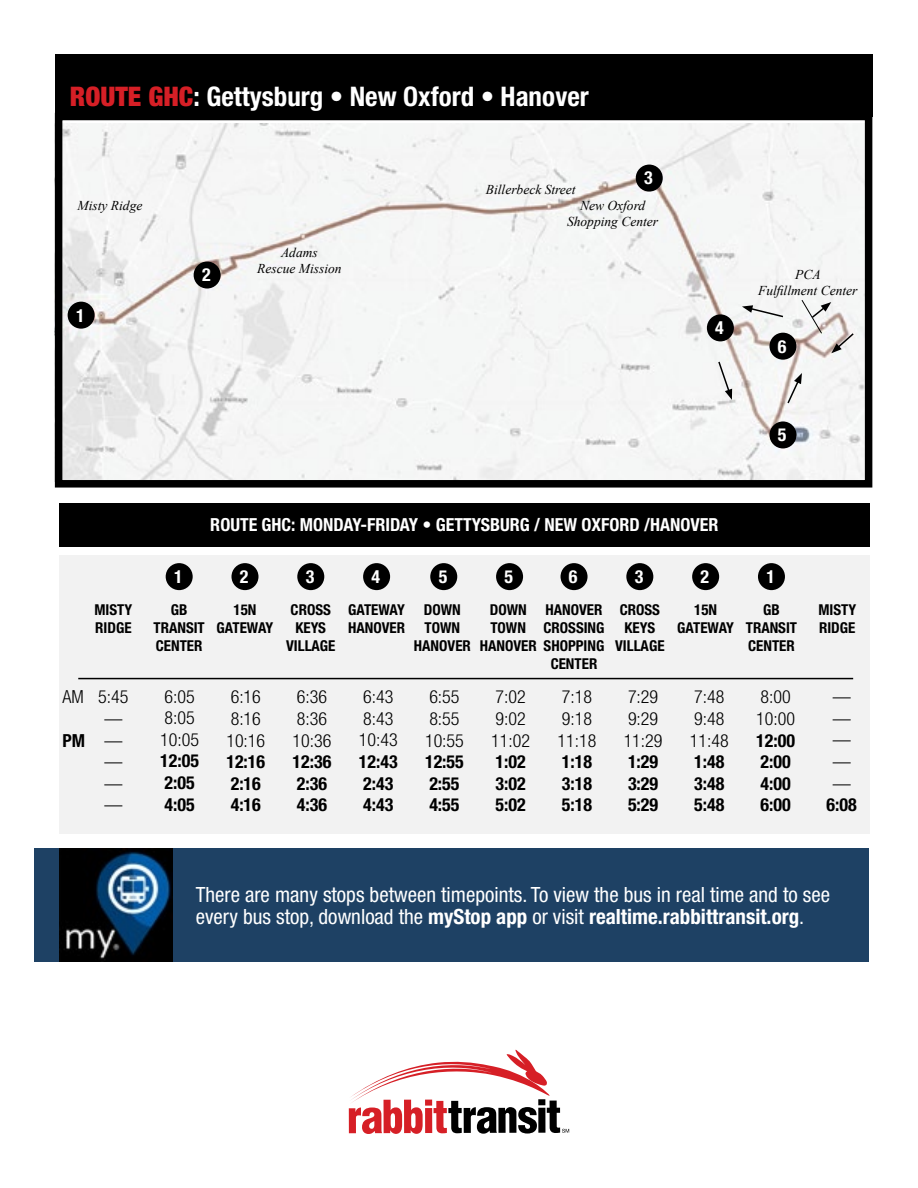
<style>
.page{position:relative;width:918px;height:1188px;background:#fff}
.page>*{position:absolute;margin:0;border:0;box-sizing:border-box;transform-origin:0 0}
.t1{font:700 condensed 27px "Helvetica Neue LT Std";color:#fff}
.t2{font:condensed 21px/22.2px "Helvetica Neue LT Std";color:#fff}
.t3{font:300 condensed 18px/21.6px "Helvetica Neue LT Std";color:#000}
.t4{font:700 condensed 18px/21.6px "Helvetica Neue LT Std";color:#000}
.t5{font:700 condensed 18px "Helvetica Neue LT Std";color:#fff}
.t6{font:700 condensed 15px/18px "Helvetica Neue LT Std";color:#000;text-align:center}
.t7{font:italic 13.5px/15.8px "Times New Roman";color:#000;text-align:center}
.s1{font-weight:900;color:#d61f26}
.s2{font-weight:700}
</style>
<div class="page">
<svg style="left:349px;top:1050px;width:220px;height:84px"></svg>
<img style="left:64px;top:123px;width:799px;height:356px">
<div style="left:68px;top:302px;width:27px;height:27px;background:#000;border-radius:50%"></div>
<div style="left:194px;top:262px;width:27px;height:27px;background:#000;border-radius:50%"></div>
<div style="left:636px;top:165px;width:27px;height:27px;background:#000;border-radius:50%"></div>
<div style="left:707px;top:314px;width:27px;height:27px;background:#000;border-radius:50%"></div>
<div style="left:769px;top:421px;width:27px;height:27px;background:#000;border-radius:50%"></div>
<div style="left:769px;top:333px;width:27px;height:27px;background:#000;border-radius:50%"></div>
<div style="left:55px;top:113px;width:817px;height:375px;border:8px solid #000"></div>
<div style="left:55px;top:54px;width:817px;height:63px;background:#000"></div>
<div style="left:59px;top:555px;width:810px;height:279px;background:#f2f2f2"></div>
<div style="left:59px;top:503px;width:810px;height:44px;background:#000"></div>
<div style="left:231px;top:563px;width:27px;height:27px;background:#000;border-radius:50%"></div>
<div style="left:297px;top:563px;width:27px;height:27px;background:#000;border-radius:50%"></div>
<div style="left:363px;top:563px;width:27px;height:27px;background:#000;border-radius:50%"></div>
<div style="left:430px;top:563px;width:27px;height:27px;background:#000;border-radius:50%"></div>
<div style="left:561px;top:563px;width:27px;height:27px;background:#000;border-radius:50%"></div>
<div style="left:626px;top:563px;width:27px;height:27px;background:#000;border-radius:50%"></div>
<div style="left:692px;top:563px;width:27px;height:27px;background:#000;border-radius:50%"></div>
<div style="left:758px;top:563px;width:27px;height:27px;background:#000;border-radius:50%"></div>
<hr style="left:78px;top:678px;width:775px;height:1px;background:#000">
<div style="left:34px;top:849px;width:835px;height:113px;background:#1e4164"></div>
<img style="left:59px;top:849px;width:114px;height:113px">
<div style="left:496px;top:563px;width:27px;height:27px;background:#000;border-radius:50%"></div>
<svg style="left:717px;top:360px;width:15px;height:40px"></svg>
<svg style="left:786px;top:373px;width:16px;height:32px"></svg>
<svg style="left:742px;top:305px;width:43px;height:13px"></svg>
<svg style="left:801px;top:300px;width:54px;height:53px"></svg>
<div style="left:166px;top:563px;width:27px;height:27px;background:#000;border-radius:50%"></div>
<h1 class="t1" style="left:70px;top:80px;width:520px"><span class="s1">ROUTE GHC</span>: Gettysburg • New Oxford • Hanover</h1>
<p class="t7" style="left:486px;top:181px;width:91px">Billerbeck Street</p>
<p class="t5" style="left:644px;top:167px;width:10px">3</p>
<p class="t7" style="left:78px;top:198px;width:66px">Misty Ridge</p>
<p class="t5" style="left:76px;top:304px;width:10px">1</p>
<p class="t5" style="left:202px;top:264px;width:10px">2</p>
<p class="t7" style="left:257px;top:244px;width:86px">Adams<br>Rescue Mission</p>
<p class="t7" style="left:567px;top:198px;width:93px">New Oxford<br>Shopping Center</p>
<p class="t5" style="left:715px;top:317px;width:10px">4</p>
<p class="t7" style="left:758px;top:267px;width:101px">PCA<br>Fulfillment Center</p>
<p class="t5" style="left:778px;top:335px;width:10px">6</p>
<p class="t5" style="left:778px;top:424px;width:10px">5</p>
<p class="t6" style="left:94px;top:600px;width:39px;text-align:left">MISTY<br>RIDGE</p>
<p class="t5" style="left:210px;top:514px;width:510px">ROUTE GHC: MONDAY-FRIDAY • GETTYSBURG / NEW OXFORD /HANOVER</p>
<p class="t5" style="left:174px;top:566px;width:10px">1</p>
<p class="t6" style="left:154px;top:600px;width:53px">GB<br>TRANSIT<br>CENTER</p>
<p class="t6" style="left:818px;top:600px;width:39px;text-align:left">MISTY<br>RIDGE</p>
<p class="t5" style="left:240px;top:566px;width:10px">2</p>
<p class="t6" style="left:217px;top:600px;width:58px">15N<br>GATEWAY</p>
<p class="t5" style="left:306px;top:566px;width:10px">3</p>
<p class="t6" style="left:286px;top:600px;width:51px">CROSS<br>KEYS<br>VILLAGE</p>
<p class="t5" style="left:372px;top:566px;width:10px">4</p>
<p class="t6" style="left:348px;top:600px;width:58px;text-align:left">GATEWAY<br>HANOVER</p>
<p class="t5" style="left:569px;top:566px;width:10px">6</p>
<p class="t6" style="left:543px;top:600px;width:63px">HANOVER<br>CROSSING<br>SHOPPING<br>CENTER</p>
<p class="t5" style="left:635px;top:566px;width:10px">3</p>
<p class="t6" style="left:615px;top:600px;width:51px">CROSS<br>KEYS<br>VILLAGE</p>
<p class="t5" style="left:701px;top:566px;width:10px">2</p>
<p class="t6" style="left:677px;top:600px;width:58px">15N<br>GATEWAY</p>
<p class="t5" style="left:766px;top:566px;width:10px">1</p>
<p class="t6" style="left:746px;top:600px;width:53px">GB<br>TRANSIT<br>CENTER</p>
<p class="t5" style="left:439px;top:566px;width:10px">5</p>
<p class="t6" style="left:414px;top:600px;width:58px">DOWN<br>TOWN<br>HANOVER</p>
<p class="t5" style="left:505px;top:566px;width:10px">5</p>
<p class="t6" style="left:480px;top:600px;width:58px">DOWN<br>TOWN<br>HANOVER</p>
<p class="t3" style="left:62px;top:686px;width:23px">AM</p>
<p class="t4" style="left:62px;top:729px;width:24px">PM</p>
<p class="t3" style="left:160px;top:685px;width:40px">6:05<br>8:05<br>10:05</p>
<p class="t4" style="left:160px;top:750px;width:40px">12:05<br>2:05<br>4:05</p>
<p class="t3" style="left:98px;top:686px;width:32px;text-align:center">5:45 — — — — —</p>
<p class="t3" style="left:226px;top:686px;width:40px">6:16<br>8:16<br>10:16</p>
<p class="t4" style="left:226px;top:751px;width:40px">12:16<br>2:16<br>4:16</p>
<p class="t3" style="left:293px;top:686px;width:40px">6:36<br>8:36<br>10:36</p>
<p class="t4" style="left:293px;top:751px;width:40px">12:36<br>2:36<br>4:36</p>
<p class="t3" style="left:359px;top:686px;width:40px">6:43<br>8:43<br>10:43</p>
<p class="t4" style="left:359px;top:750px;width:40px">12:43<br>2:43<br>4:43</p>
<p class="t3" style="left:425px;top:686px;width:40px">6:55<br>8:55<br>10:55</p>
<p class="t4" style="left:425px;top:751px;width:40px">12:55<br>2:55<br>4:55</p>
<p class="t3" style="left:491px;top:686px;width:40px">7:02<br>9:02<br>11:02</p>
<p class="t4" style="left:496px;top:751px;width:32px;text-align:justify">1:02<br>3:02<br>5:02</p>
<p class="t3" style="left:557px;top:686px;width:40px">7:18<br>9:18<br>11:18</p>
<p class="t4" style="left:562px;top:751px;width:32px;text-align:justify">1:18<br>3:18<br>5:18</p>
<p class="t3" style="left:624px;top:686px;width:40px">7:29<br>9:29<br>11:29</p>
<p class="t4" style="left:628px;top:751px;width:32px;text-align:justify">1:29<br>3:29<br>5:29</p>
<p class="t3" style="left:690px;top:686px;width:40px">7:48<br>9:48<br>11:48</p>
<p class="t4" style="left:694px;top:751px;width:32px;text-align:justify">1:48<br>3:48<br>5:48</p>
<p class="t3" style="left:756px;top:686px;width:40px">8:00<br>10:00</p>
<p class="t4" style="left:756px;top:729px;width:40px">12:00<br>2:00<br>4:00<br>6:00</p>
<p class="t3" style="left:833px;top:686px;width:19px;text-align:justify">— — — — —</p>
<p class="t4" style="left:827px;top:794px;width:32px">6:08</p>
<h2 class="t2" style="left:196px;top:883px;width:636px">There are many stops between timepoints. To view the bus in real time and to see every bus stop, download the <span class="s2">myStop app</span> or visit <span class="s2">realtime.rabbittransit.org</span>.</h2>
</div>
